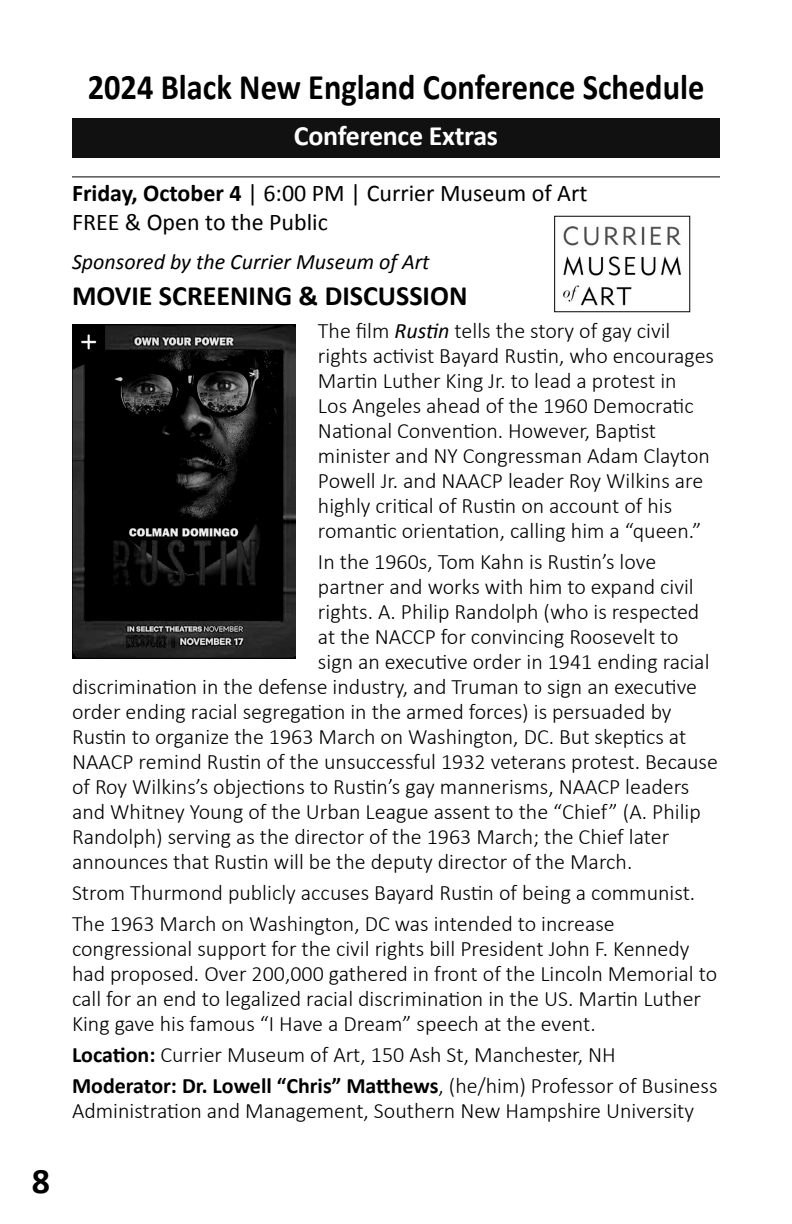
<style>
.page{position:relative;width:792px;height:1224px;background:#fff}
.page>*{position:absolute;margin:0;border:0;box-sizing:border-box;transform-origin:0 0}
.t1{font:700 36px "Calibri";color:#000;scale:.9 1}
.t2{font:700 36px "Calibri";color:#000}
.t3{font:700 28px "Calibri";color:#000}
.t4{font:700 28px "Calibri";letter-spacing:-.01em;color:#fff}
.t5{font:24px/28.8px "Calibri";color:#000}
.t6{font:300 22px/25px "Calibri";color:#000}
.t7{font:italic 22px "Calibri";color:#000}
.s1{font-weight:700}
.s2{font-weight:400;font-style:italic}
</style>
<div class="page">
<div style="left:72px;top:118px;width:648px;height:40px;background:#111"></div>
<hr style="left:72px;top:176px;width:648px;height:1px;background:#000">
<img style="left:72px;top:324px;width:224px;height:334px">
<img style="left:563px;top:226px;width:118px;height:80px">
<h1 class="t2" style="left:31px;top:1158px;width:20px">8</h1>
<h1 class="t1" style="left:88px;top:64px;width:687px">2024 Black New England Conference Schedule</h1>
<p class="t4" style="left:294px;top:117px;width:206px">Conference Extras</p>
<p class="t5" style="left:72px;top:179px;width:517px"><span class="s1">Friday, October 4</span> | 6:00 PM | Currier Museum of Art<br>FREE &amp; Open to the Public</p>
<p class="t7" style="left:72px;top:247px;width:359px">Sponsored by the Currier Museum of Art</p>
<p class="t3" style="left:72px;top:278px;width:397px">MOVIE SCREENING &amp; DISCUSSION</p>
<p class="t6" style="left:318px;top:317px;width:398px">The film <span class="s2">Rustin</span> tells the story of gay civil rights activist Bayard Rustin, who encourages Martin Luther King Jr. to lead a protest in<br>Los Angeles ahead of the 1960 Democratic National Convention. However, Baptist minister and NY Congressman Adam Clayton Powell Jr. and NAACP leader Roy Wilkins are highly critical of Rustin on account of his romantic orientation, calling him a “queen.”</p>
<p class="t6" style="left:318px;top:548px;width:340px">In the 1960s, Tom Kahn is Rustin’s love</p>
<p class="t6" style="left:318px;top:573px;width:377px">partner and works with him to expand civil</p>
<p class="t6" style="left:318px;top:598px;width:383px">rights. A. Philip Randolph (who is respected</p>
<p class="t6" style="left:318px;top:623px;width:362px">at the NACCP for convincing Roosevelt to</p>
<p class="t6" style="left:318px;top:648px;width:393px">sign an executive order in 1941 ending racial</p>
<p class="t6" style="left:72px;top:673px;width:627px">discrimination in the defense industry, and Truman to sign an executive</p>
<p class="t6" style="left:72px;top:698px;width:601px">order ending racial segregation in the armed forces) is persuaded by</p>
<p class="t6" style="left:72px;top:723px;width:616px">Rustin to organize the 1963 March on Washington, DC. But skeptics at</p>
<p class="t6" style="left:72px;top:748px;width:648px">NAACP remind Rustin of the unsuccessful 1932 veterans protest. Because</p>
<p class="t6" style="left:72px;top:773px;width:619px">of Roy Wilkins’s objections to Rustin’s gay mannerisms, NAACP leaders</p>
<p class="t6" style="left:72px;top:798px;width:630px">and Whitney Young of the Urban League assent to the “Chief” (A. Philip</p>
<p class="t6" style="left:72px;top:823px;width:599px">Randolph) serving as the director of the 1963 March; the Chief later</p>
<p class="t6" style="left:72px;top:848px;width:562px">announces that Rustin will be the deputy director of the March.</p>
<p class="t6" style="left:72px;top:876px;width:625px;line-height:31px">Strom Thurmond publicly accuses Bayard Rustin of being a communist.<br>The 1963 March on Washington, DC was intended to increase</p>
<p class="t6" style="left:72px;top:935px;width:647px">congressional support for the civil rights bill President John F. Kennedy had proposed. Over 200,000 gathered in front of the Lincoln Memorial to call for an end to legalized racial discrimination in the US. Martin Luther King gave his famous “I Have a Dream” speech at the event.</p>
<p class="t6" style="left:72px;top:1038px;width:647px;line-height:31px"><span class="s1">Location:</span> Currier Museum of Art, 150 Ash St, Manchester, NH<br><span class="s1">Moderator: Dr. Lowell “Chris” Matthews</span>, (he/him) Professor of Business</p>
<p class="t6" style="left:72px;top:1097px;width:624px">Administration and Management, Southern New Hampshire University</p>
</div>
